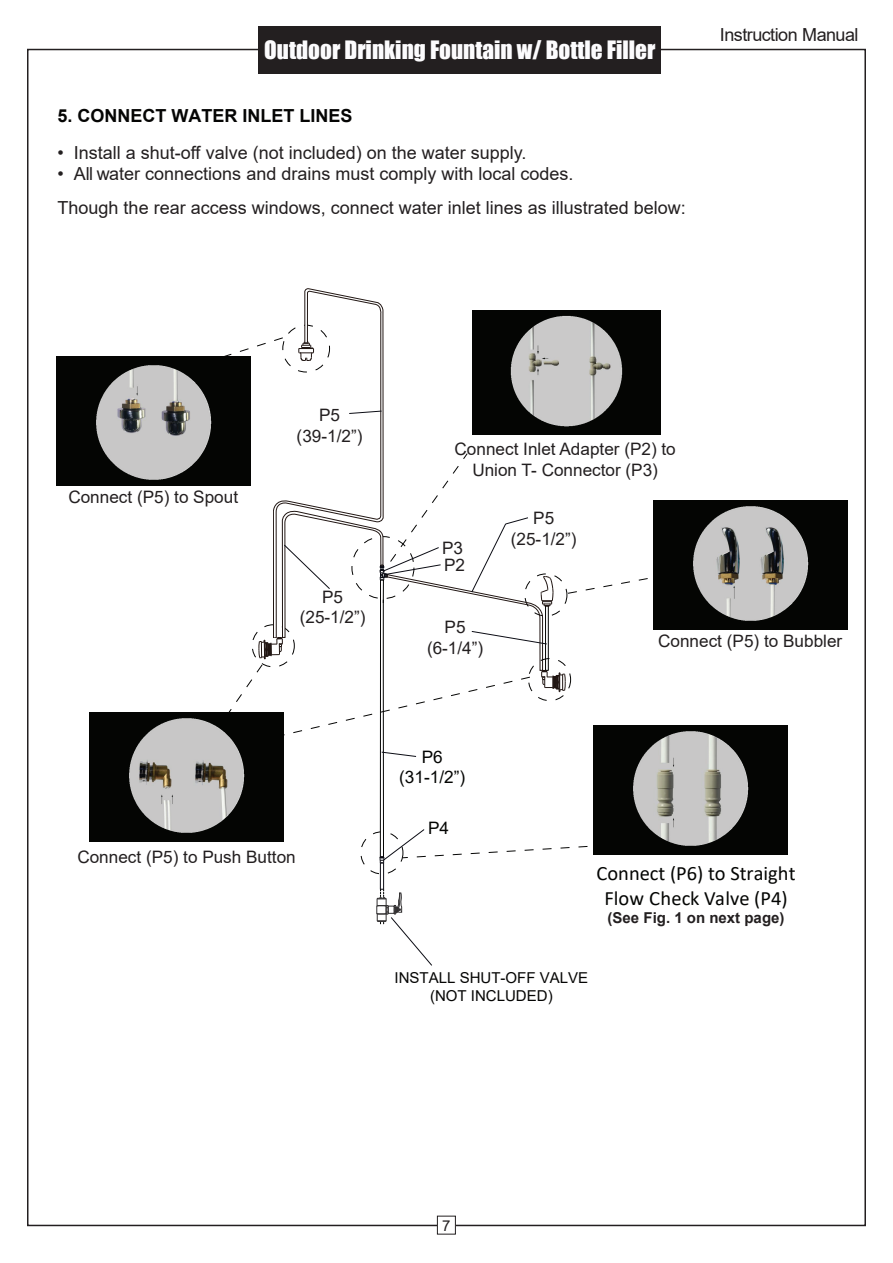
<style>
.page{position:relative;width:893px;height:1263px;background:#fff}
.page>*{position:absolute;margin:0;border:0;box-sizing:border-box;transform-origin:0 0}
.t1{font:23.25px "Impact";color:#fcfbfd}
.t2{font:20.4px/24.5px "Calibri";color:#040503;text-align:center}
.t3{font:18px/33.6px "Arial";color:#231f20}
.t4{font:700 18px "Arial";color:#050504}
.t5{font:18px "Arial";letter-spacing:-.03em;color:#231f20}
.t6{font:17.1px/20.5px "Arial";color:#231f20;text-align:center}
.t7{font:17.1px/20.5px "Arial";color:#040503;text-align:center}
.t8{font:15px/18px "Arial";color:#050504;text-align:center}
.t9{font:700 15px "Arial";color:#231f20}
.t10{font:15px "Arial";color:#231f20}
</style>
<div class="page">
<div style="left:437px;top:1216px;width:19px;height:18px;border:1px solid #231f20"></div>
<div style="left:258px;top:26px;width:402px;height:47px;background:#231f20"></div>
<img style="left:56px;top:357px;width:156px;height:129px">
<img style="left:664px;top:500px;width:183px;height:129px">
<img style="left:664px;top:726px;width:124px;height:129px">
<img style="left:89px;top:713px;width:123px;height:129px">
<svg style="left:212px;top:289px;width:452px;height:676px"></svg>
<p class="t1" style="left:264px;top:32px;width:393px">Outdoor Drinking Fountain w/ Bottle Filler</p>
<p class="t4" style="left:58px;top:103px;width:297px">5. CONNECT WATER INLET LINES</p>
<p class="t3" style="left:58px;top:136px;width:470px">• Install a shut-off valve (not included) on the water supply.</p>
<p class="t3" style="left:58px;top:157px;width:630px">• All water connections and drains must comply with local codes.<br>Though the rear access windows, connect water inlet lines as illustrated below:</p>
<p class="t5" style="left:720px;top:22px;width:140px">Instruction Manual</p>
<p class="t6" style="left:68px;top:487px;width:171px">Connect (P5) to Spout</p>
<p class="t6" style="left:297px;top:405px;width:67px">P5 (39-1/2”)</p>
<p class="t6" style="left:455px;top:439px;width:223px">Connect Inlet Adapter (P2) to<br>Union T- Connector (P3)</p>
<p class="t6" style="left:511px;top:508px;width:67px">P5 (25-1/2”)</p>
<p class="t6" style="left:442px;top:539px;width:24px;line-height:17.2px;text-align:left">P3<br>P2</p>
<p class="t6" style="left:300px;top:586px;width:67px">P5 (25-1/2”)</p>
<p class="t6" style="left:427px;top:617px;width:58px">P5 (6-1/4”)</p>
<p class="t6" style="left:658px;top:630px;width:186px">Connect (P5) to Bubbler</p>
<p class="t6" style="left:77px;top:846px;width:220px">Connect (P5) to Push Button</p>
<p class="t7" style="left:399px;top:746px;width:68px">P6 (31-1/2”)</p>
<p class="t7" style="left:428px;top:818px;width:23px">P4</p>
<p class="t2" style="left:597px;top:861px;width:200px">Connect (P6) to Straight<br>Flow Check Valve (P4)</p>
<p class="t9" style="left:608px;top:907px;width:178px">(See Fig. 1 on next page)</p>
<p class="t8" style="left:395px;top:969px;width:195px">INSTALL SHUT-OFF VALVE (NOT INCLUDED)</p>
<p class="t10" style="left:442px;top:1215px;width:10px">7</p>
</div>
